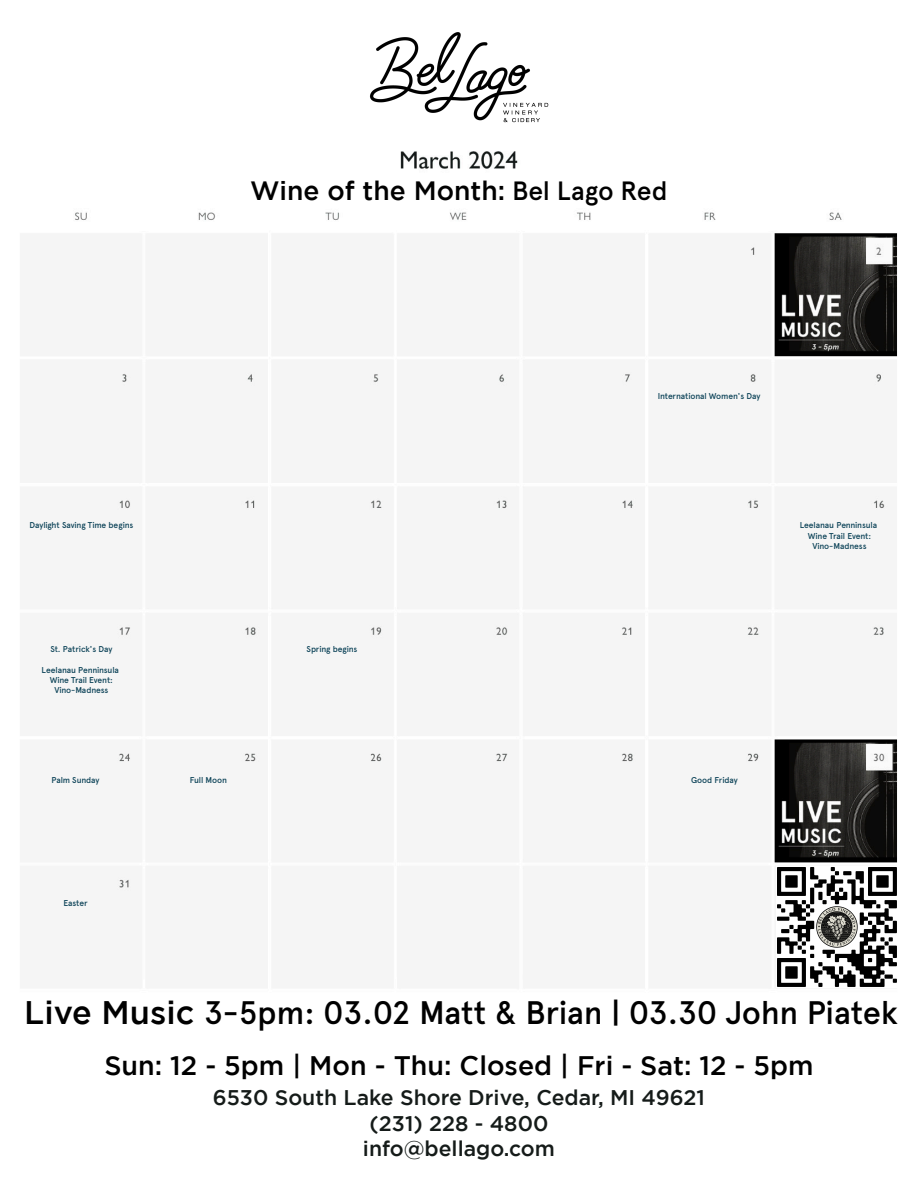
<style>
.page{position:relative;width:918px;height:1188px;background:#fff}
.page>*{position:absolute;margin:0;border:0;box-sizing:border-box;transform-origin:0 0}
.t1{font:500 32.55px "Apercu";letter-spacing:-.01em;color:#000}
.t2{font:500 26.85px "Gotham";color:#000}
.t3{font:500 26.4px "Gotham";color:#000}
.t4{font:500 21.15px/25.5px "Gotham";color:#151b19;text-align:center}
.t5{font:500 8.55px/10.2px "Apercu";letter-spacing:-.015em;color:#0e4459;text-align:center}
.s1{font-family:"Apercu"}
.s2{font-family:"Gotham"}
</style>
<div class="page">
<img style="left:75px;top:151px;width:822px;height:740px">
<div style="left:860px;top:145px;width:58px;height:32px;background:#fff"></div>
<img style="left:370px;top:32px;width:179px;height:91px">
<img style="left:776px;top:866px;width:121px;height:121px">
<h3 class="t3" style="left:250px;top:176px;width:419px">Wine of the Month: <span class="s1">Bel Lago Red</span></h3>
<p class="t5" style="left:30px;top:520px;width:105px">Daylight Saving Time begins</p>
<p class="t5" style="left:50px;top:644px;width:64px">St. Patrick's Day</p>
<p class="t5" style="left:42px;top:665px;width:79px">Leelanau Penninsula<br>Wine Trail Event:<br>Vino-Madness</p>
<p class="t5" style="left:51px;top:775px;width:49px">Palm Sunday</p>
<p class="t5" style="left:63px;top:898px;width:26px">Easter</p>
<p class="t5" style="left:307px;top:644px;width:52px">Spring begins</p>
<p class="t5" style="left:658px;top:391px;width:104px">International Women's Day</p>
<p class="t5" style="left:800px;top:520px;width:79px">Leelanau Penninsula<br>Wine Trail Event:<br>Vino-Madness</p>
<p class="t5" style="left:190px;top:775px;width:39px">Full Moon</p>
<p class="t5" style="left:691px;top:775px;width:48px">Good Friday</p>
<h1 class="t1" style="left:24px;top:993px;width:875px"><span class="s2">Live Music</span> 3-5pm: 03.02 Matt &amp; Brian | 03.30 John Piatek</h1>
<h2 class="t2" style="left:104px;top:1050px;width:711px">Sun: 12 - 5pm | Mon - Thu: Closed | Fri - Sat: 12 - 5pm</h2>
<h3 class="t4" style="left:213px;top:1085px;width:494px">6530 South Lake Shore Drive, Cedar, MI 49621 (231) 228 - 4800<br>info@bellago.com</h3>
</div>
